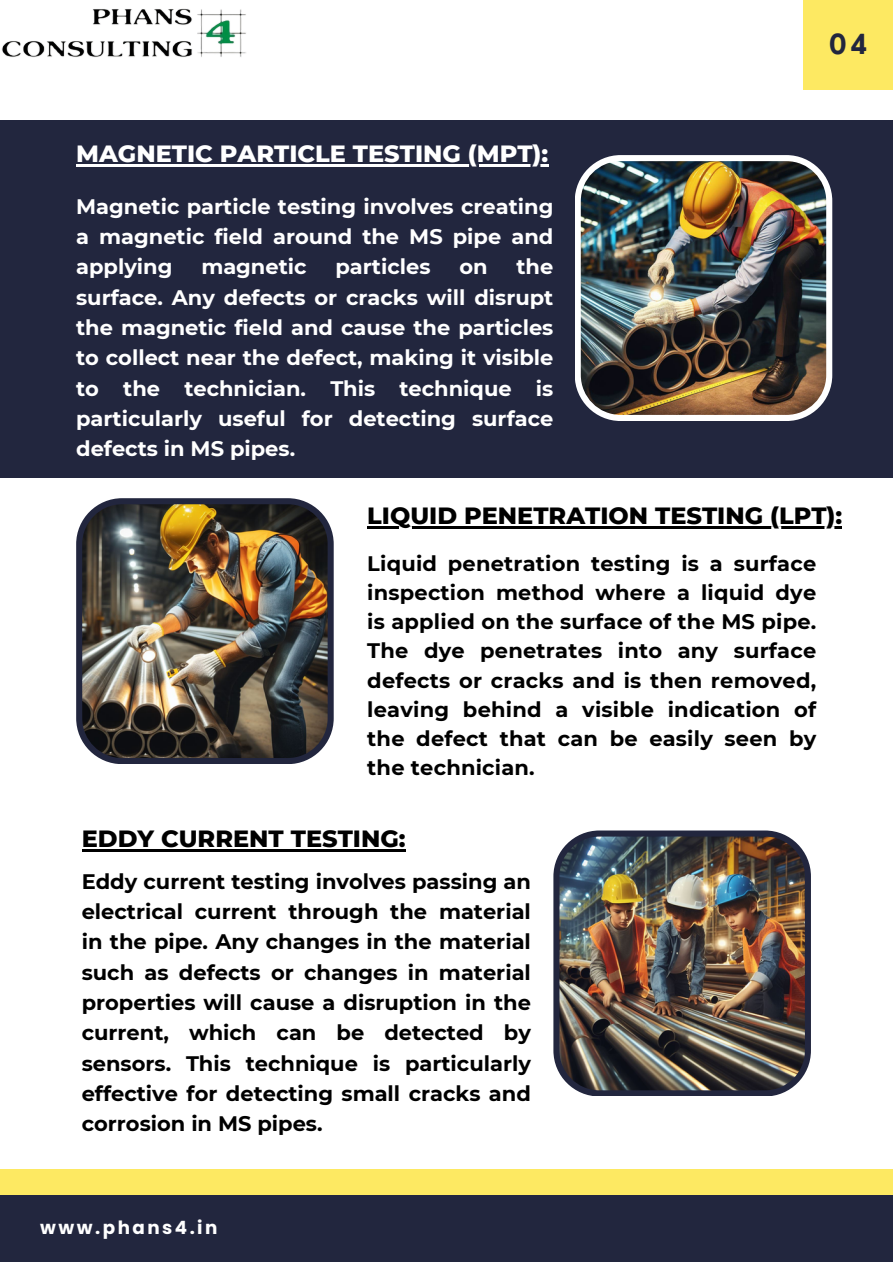
<style>
.page{position:relative;width:893px;height:1264px;background:#fff}
.page>*{position:absolute;margin:0;border:0;box-sizing:border-box;transform-origin:0 0}
.t1{font:700 27px "Nourd";color:#22263e}
.t2{font:800 24px "Montserrat";color:#000}
.t3{font:800 24px "Montserrat";color:#fff}
.t4{font:700 21px/30.3px "Montserrat";letter-spacing:.005em;color:#000;text-align:justify}
.t5{font:700 21px/30.3px "Montserrat";color:#fff;text-align:justify}
.t6{font:700 18.3px "Poppins";letter-spacing:.135em;color:#fff}
</style>
<div class="page">
<div style="left:803px;top:0;width:89px;height:89px;background:#fde962"></div>
<div style="left:0;top:120px;width:892px;height:358px;background:#22263e"></div>
<img style="left:575px;top:155px;width:257px;height:266px">
<img style="left:76px;top:498px;width:258px;height:266px">
<div style="left:0;top:1194px;width:892px;height:68px;background:#22263e"></div>
<div style="left:0;top:1168px;width:892px;height:26px;background:#fde962"></div>
<img style="left:553px;top:830px;width:257px;height:266px">
<img style="left:1px;top:8px;width:245px;height:49px">
<hr style="left:76px;top:165px;width:472px;height:2px;background:#fff">
<hr style="left:367px;top:526px;width:475px;height:3px;background:#000">
<hr style="left:82px;top:849px;width:323px;height:3px;background:#000">
<p class="t3" style="left:76px;top:139px;width:473px">MAGNETIC PARTICLE TESTING (MPT):</p>
<p class="t5" style="left:76px;top:191px;width:478px">Magnetic particle testing involves creating a magnetic field around the MS pipe and applying</p>
<p class="t5" style="left:201px;top:251px;width:107px">magnetic</p>
<p class="t5" style="left:335px;top:251px;width:96px">particles</p>
<p class="t5" style="left:459px;top:251px;width:30px">on</p>
<p class="t5" style="left:76px;top:251px;width:478px;text-indent:440px">the surface. Any defects or cracks will disrupt the magnetic field and cause the particles to collect near the defect, making it visible to the technician. This technique is particularly useful for detecting surface defects in MS pipes.</p>
<p class="t1" style="left:828px;top:27px;width:41px">04</p>
<p class="t2" style="left:367px;top:501px;width:476px">LIQUID PENETRATION TESTING (LPT):</p>
<p class="t4" style="left:367px;top:548px;width:450px;line-height:29.2px">Liquid penetration testing is a surface inspection method where a liquid dye is applied on the surface of the MS pipe.<br>The dye penetrates into any surface defects or cracks and is then removed, leaving behind a visible indication of the defect that can be easily seen by the technician.</p>
<p class="t2" style="left:82px;top:824px;width:325px">EDDY CURRENT TESTING:</p>
<p class="t4" style="left:82px;top:865px;width:450px">Eddy current testing involves passing an electrical current through the material in the pipe. Any changes in the material such as defects or changes in material properties will cause a disruption in the current, which can be detected by sensors. This technique is particularly effective for detecting small cracks and corrosion in MS pipes.</p>
<p class="t6" style="left:40px;top:1214px;width:179px">www.phans4.in</p>
</div>
